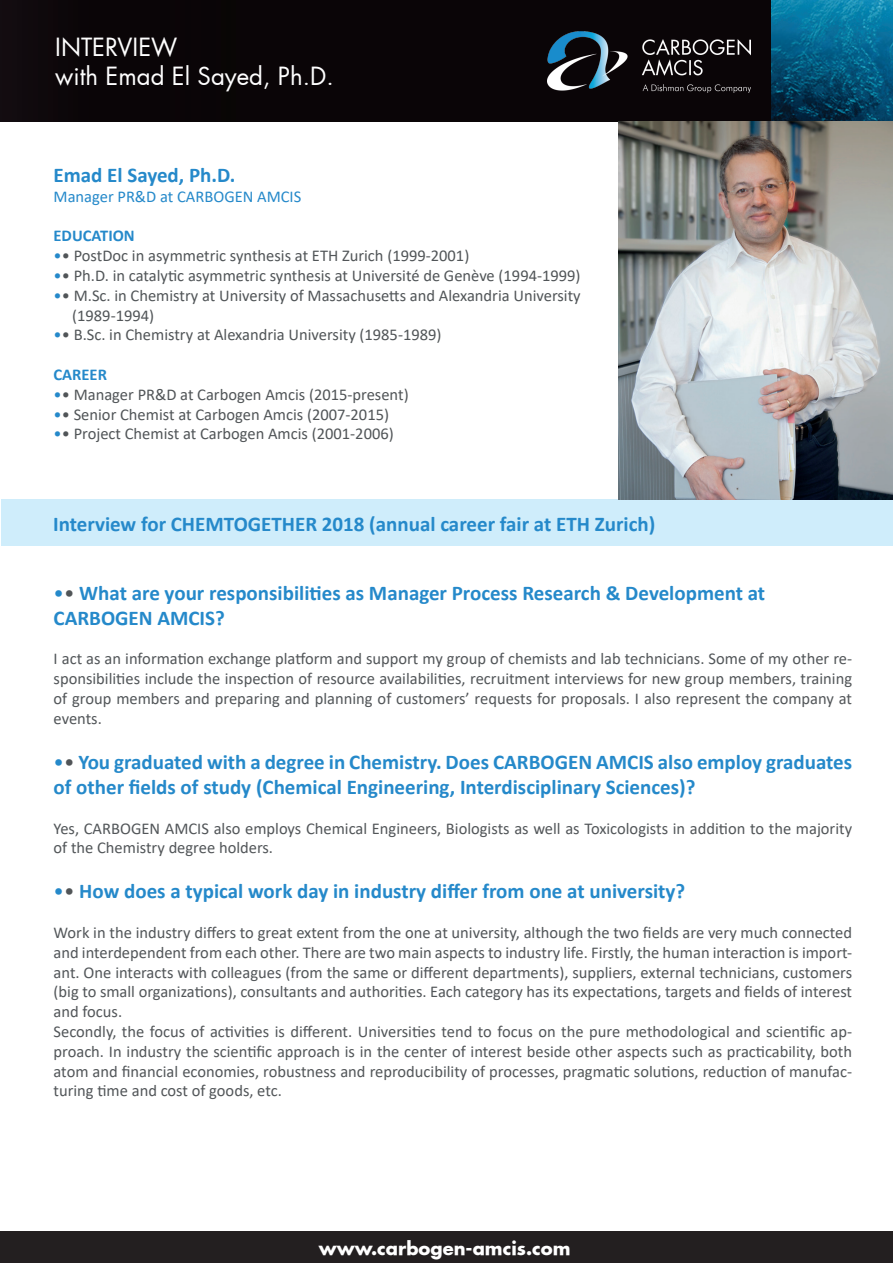
<style>
.page{position:relative;width:893px;height:1263px;background:#fff}
.page>*{position:absolute;margin:0;border:0;box-sizing:border-box;transform-origin:0 0}
.t1{font:24px/28.8px "Futura";color:#fff}
.t2{font:700 21px/25.2px "Calibri";color:#2589ca}
.t3{font:700 18px "Futura";color:#fff}
.t4{font:16.5px/19.8px "Calibri";color:#525659}
.t5{font:16.5px/19.8px "Calibri";color:#515558}
.t6{font:16.5px "Calibri";color:#2589ca}
.t7{font:700 16.5px "Calibri";color:#2589ca}
.s1{color:#2589ca}
.s2{font-weight:400}
.s3{font-weight:400;color:#515558}
</style>
<div class="page">
<div style="left:0;top:1px;width:893px;height:120px;background:#0a0507"></div>
<img style="left:771px;top:1px;width:122px;height:120px">
<div style="left:0;top:1231px;width:893px;height:32px;background:#231f20"></div>
<div style="left:1px;top:499px;width:892px;height:47px;background:#cfedfb"></div>
<img style="left:548px;top:31px;width:203px;height:62px">
<img style="left:618px;top:121px;width:275px;height:378px">
<h1 class="t1" style="left:55px;top:33px;width:280px">INTERVIEW<br>with Emad El Sayed, Ph.D.</h1>
<p class="t2" style="left:54px;top:162px;width:183px">Emad El Sayed, Ph.D.</p>
<p class="t6" style="left:54px;top:185px;width:249px">Manager PR&amp;D at CARBOGEN AMCIS</p>
<p class="t7" style="left:54px;top:224px;width:83px">EDUCATION</p>
<p class="t5" style="left:54px;top:245px;width:417px"><span class="s1">•</span>• PostDoc in asymmetric synthesis at ETH Zurich (1999-2001)</p>
<p class="t5" style="left:54px;top:265px;width:528px"><span class="s1">•</span>• Ph.D. in catalytic asymmetric synthesis at Université de Genève (1994-1999)</p>
<p class="t5" style="left:72px;top:285px;width:510px;text-indent:-19px"><span class="s1">•</span>• M.Sc. in Chemistry at University of Massachusetts and Alexandria University (1989-1994)</p>
<p class="t5" style="left:54px;top:325px;width:389px"><span class="s1">•</span>• B.Sc. in Chemistry at Alexandria University (1985-1989)</p>
<p class="t7" style="left:54px;top:363px;width:55px">CAREER</p>
<p class="t5" style="left:54px;top:384px;width:357px"><span class="s1">•</span>• Manager PR&amp;D at Carbogen Amcis (2015-present)</p>
<p class="t5" style="left:54px;top:404px;width:337px"><span class="s1">•</span>• Senior Chemist at Carbogen Amcis (2007-2015)</p>
<p class="t5" style="left:54px;top:424px;width:342px"><span class="s1">•</span>• Project Chemist at Carbogen Amcis (2001-2006)</p>
<p class="t2" style="left:53px;top:511px;width:604px">Interview for CHEMTOGETHER 2018 (annual career fair at ETH Zurich)</p>
<p class="t2" style="left:54px;top:580px;width:713px"><span class="s2">•</span><span class="s3">•</span> What are your responsibilities as Manager Process Research &amp; Development at<br>CARBOGEN AMCIS?</p>
<p class="t4" style="left:54px;top:649px;width:800px;text-align:justify">I act as an information exchange platform and support my group of chemists and lab technicians. Some of my other re&shy;sponsibilities include the inspection of resource availabilities, recruitment interviews for new group members, training of group members and preparing and planning of customers’ requests for proposals. I also represent the company at events.</p>
<p class="t2" style="left:54px;top:749px;width:800px"><span class="s2">•</span><span class="s3">•</span> You graduated with a degree in Chemistry. Does CARBOGEN AMCIS also employ graduates of other fields of study (Chemical Engineering, Interdisciplinary Sciences)?</p>
<p class="t4" style="left:54px;top:818px;width:800px">Yes, CARBOGEN AMCIS also employs Chemical Engineers, Biologists as well as Toxicologists in addition to the majority of the Chemistry degree holders.</p>
<p class="t2" style="left:54px;top:878px;width:633px"><span class="s2">•</span><span class="s3">•</span> How does a typical work day in industry differ from one at university?</p>
<p class="t4" style="left:54px;top:922px;width:800px">Work in the industry differs to great extent from the one at university, although the two fields are very much connected and interdependent from each other. There are two main aspects to industry life. Firstly, the human interaction is import&shy;ant. One interacts with colleagues (from the same or different departments), suppliers, external technicians, customers (big to small organizations), consultants and authorities. Each category has its expectations, targets and fields of interest and focus.<br>Secondly, the focus of activities is different. Universities tend to focus on the pure methodological and scientific ap&shy;proach. In industry the scientific approach is in the center of interest beside other aspects such as practicability, both atom and financial economies, robustness and reproducibility of processes, pragmatic solutions, reduction of manufac&shy;turing time and cost of goods, etc.</p>
<p class="t3" style="left:319px;top:1236px;width:253px">www.carbogen-amcis.com</p>
</div>
